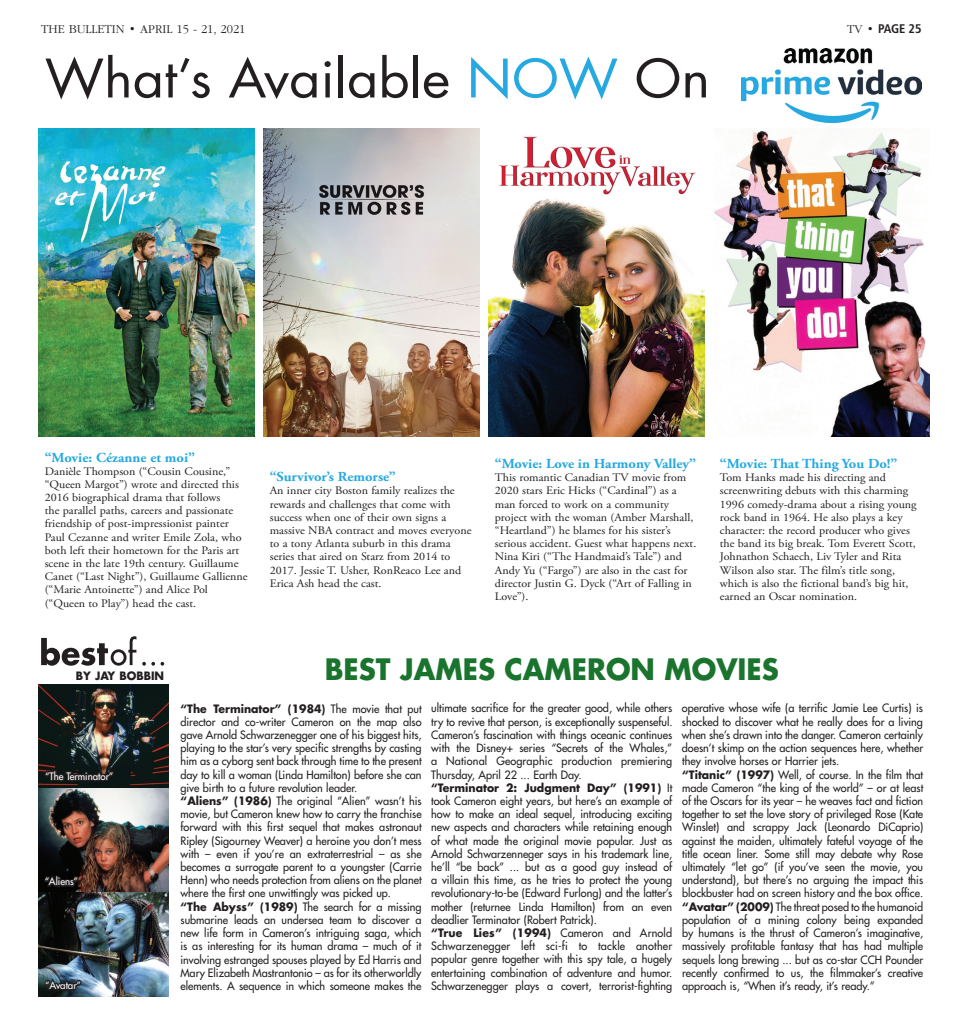
<style>
.page{position:relative;width:968px;height:1035px;background:#fff}
.page>*{position:absolute;margin:0;border:0;box-sizing:border-box;transform-origin:0 0}
.t1{font:51.62px "Futura Std";color:#231f20;scale:1.05 1}
.t2{font:700 28.75px "Futura Std";color:#1a742d;scale:.96 1}
.t3{font:700 13.75px "Adobe Garamond Pro";color:#25a9e0;scale:1.05 1}
.t4{font:300 12.5px "ITC Garamond Std";color:#231f20}
.t5{font:700 condensed 12.5px "Frutiger LT Std";letter-spacing:-.015em;color:#231f20}
.t6{font:11.5px/13.1px "Adobe Garamond Pro";color:#231f20;scale:1.05 1}
.t7{font:500 11.25px/13.2px "Futura Std";color:#231f20;scale:.96 1}
.t8{font:700 11.25px "Futura Std";color:#231f20;scale:.96 1}
.t9{font:500 10px "Futura Std";color:#fff;scale:.96 1}
.s1{font-family:"ITC Garamond Std";font-weight:300;font-stretch:normal}
.s2{color:#25a9e0}
.s3{font-weight:700}
</style>
<div class="page">
<img style="left:741px;top:49px;width:180px;height:73px">
<img style="left:264px;top:129px;width:215px;height:307px">
<img style="left:39px;top:129px;width:215px;height:307px">
<img style="left:714px;top:131px;width:215px;height:305px">
<img style="left:489px;top:136px;width:215px;height:300px">
<img style="left:39px;top:684px;width:129px;height:104px">
<img style="left:39px;top:788px;width:129px;height:104px">
<img style="left:39px;top:892px;width:129px;height:104px">
<svg style="left:42px;top:975px;width:42px;height:20px"></svg>
<svg style="left:42px;top:769px;width:74px;height:14px"></svg>
<svg style="left:42px;top:872px;width:39px;height:16px"></svg>
<svg style="left:41px;top:636px;width:123px;height:30px"></svg>
<p class="t4" style="left:41px;top:24px;width:206px">THE BULLETIN • APRIL 15 - 21, 2021</p>
<p class="t5" style="left:847px;top:21px;width:76px"><span class="s1">TV •</span> PAGE 25</p>
<h1 class="t1" style="left:45px;top:49px;width:635px">What’s Available <span class="s2">NOW</span> On</h1>
<p class="t3" style="left:45px;top:452px;width:144px">“Movie: Cézanne et moi”</p>
<p class="t6" style="left:45px;top:466px;width:195px">Danièle Thompson (“Cousin Cousine,” “Queen Margot”) wrote and directed this 2016 biographical drama that follows<br>the parallel paths, careers and passionate friendship of post-impressionist painter Paul Cezanne and writer Emile Zola, who both left their hometown for the Paris art scene in the late 19th century. Guillaume Canet (“Last Night”), Guillaume Gallienne (“Marie Antoinette”) and Alice Pol (“Queen to Play”) head the cast.</p>
<p class="t3" style="left:270px;top:471px;width:121px">“Survivor’s Remorse”</p>
<p class="t6" style="left:270px;top:485px;width:194px">An inner city Boston family realizes the rewards and challenges that come with success when one of their own signs a massive NBA contract and moves everyone to a tony Atlanta suburb in this drama series that aired on Starz from 2014 to 2017. Jessie T. Usher, RonReaco Lee and Erica Ash head the cast.</p>
<p class="t3" style="left:495px;top:458px;width:193px">“Movie: Love in Harmony Valley”</p>
<p class="t6" style="left:495px;top:472px;width:193px">This romantic Canadian TV movie from 2020 stars Eric Hicks (“Cardinal”) as a man forced to work on a community project with the woman (Amber Marshall, “Heartland”) he blames for his sister’s serious accident. Guest what happens next.<br>Nina Kiri (“The Handmaid’s Tale”) and Andy Yu (“Fargo”) are also in the cast for director Justin G. Dyck (“Art of Falling in Love”).</p>
<p class="t3" style="left:720px;top:458px;width:170px">“Movie: That Thing You Do!”</p>
<p class="t6" style="left:720px;top:472px;width:189px">Tom Hanks made his directing and screenwriting debuts with this charming 1996 comedy-drama about a rising young rock band in 1964. He also plays a key character: the record producer who gives the band its big break. Tom Everett Scott, Johnathon Schaech, Liv Tyler and Rita Wilson also star. The film’s title song, which is also the fictional band’s big hit, earned an Oscar nomination.</p>
<h2 class="t2" style="left:325px;top:656px;width:474px">BEST JAMES CAMERON MOVIES</h2>
<p class="t7" style="left:180px;top:703px;width:253px"><span class="s3">“The Terminator” (1984)</span> The movie that put director and co-writer Cameron on the map also gave Arnold Schwarzenegger one of his biggest hits, playing to the star’s very specific strengths by casting him as a cyborg sent back through time to the present day to kill a woman (Linda Hamilton) before she can give birth to a future revolution leader.<br><span class="s3">“Aliens” (1986)</span> The original “Alien” wasn’t his movie, but Cameron knew how to carry the franchise forward with this first sequel that makes astronaut Ripley (Sigourney Weaver) a heroine you don’t mess with – even if you’re an extraterrestrial – as she becomes a surrogate parent to a youngster (Carrie Henn) who needs protection from aliens on the planet where the first one unwittingly was picked up.<br><span class="s3">“The Abyss” (1989)</span> The search for a missing submarine leads an undersea team to discover a new life form in Cameron’s intriguing saga, which is as interesting for its human drama – much of it involving estranged spouses played by Ed Harris and Mary Elizabeth Mastrantonio – as for its otherworldly elements. A sequence in which someone makes the</p>
<p class="t7" style="left:431px;top:702px;width:253px">ultimate sacrifice for the greater good, while others try to revive that person, is exceptionally suspenseful.<br>Cameron’s fascination with things oceanic continues with the Disney+ series “Secrets of the Whales,” a National Geographic production premiering Thursday, April 22 ... Earth Day.<br><span class="s3">“Terminator 2: Judgment Day” (1991)</span> It took Cameron eight years, but here’s an example of how to make an ideal sequel, introducing exciting new aspects and characters while retaining enough of what made the original movie popular. Just as Arnold Schwarzenneger says in his trademark line, he’ll “be back” ... but as a good guy instead of a villain this time, as he tries to protect the young revolutionary-to-be (Edward Furlong) and the latter’s mother (returnee Linda Hamilton) from an even deadlier Terminator (Robert Patrick).<br><span class="s3">“True Lies” (1994)</span> Cameron and Arnold Schwarzenegger left sci-fi to tackle another popular genre together with this spy tale, a hugely entertaining combination of adventure and humor.<br>Schwarzenegger plays a covert, terrorist-fighting</p>
<p class="t7" style="left:681px;top:702px;width:253px">operative whose wife (a terrific Jamie Lee Curtis) is shocked to discover what he really does for a living when she’s drawn into the danger. Cameron certainly doesn’t skimp on the action sequences here, whether they involve horses or Harrier jets.<br><span class="s3">“Titanic” (1997)</span> Well, of course. In the film that made Cameron “the king of the world” – or at least of the Oscars for its year – he weaves fact and fiction together to set the love story of privileged Rose (Kate Winslet) and scrappy Jack (Leonardo DiCaprio) against the maiden, ultimately fateful voyage of the title ocean liner. Some still may debate why Rose ultimately “let go” (if you’ve seen the movie, you understand), but there’s no arguing the impact this blockbuster had on screen history and the box office. <span class="s3">“Avatar” (2009)</span> The threat posed to the humanoid population of a mining colony being expanded by humans is the thrust of Cameron’s imaginative, massively profitable fantasy that has had multiple sequels long brewing ... but as co-star CCH Pounder recently confirmed to us, the filmmaker’s creative</p>
<p class="t8" style="left:76px;top:671px;width:93px">BY JAY BOBBIN</p>
<p class="t9" style="left:45px;top:771px;width:72px">“The Terminator”</p>
<p class="t9" style="left:45px;top:877px;width:36px">“Aliens”</p>
<p class="t9" style="left:45px;top:980px;width:39px">“Avatar”</p>
<p class="t7" style="left:682px;top:980px;width:202px">approach is, “When it’s ready, it’s ready.”</p>
</div>
